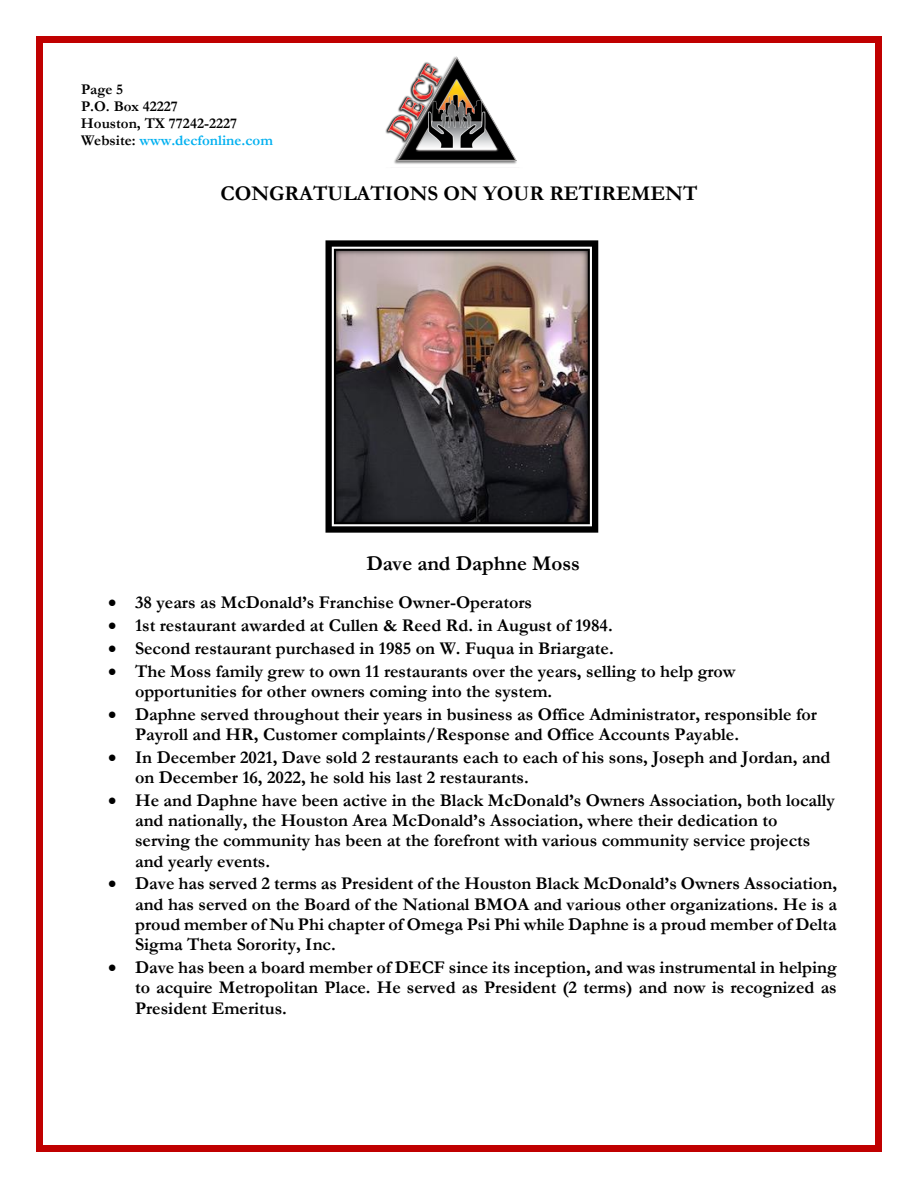
<style>
.page{position:relative;width:918px;height:1188px;background:#fff}
.page>*{position:absolute;margin:0;border:0;box-sizing:border-box;transform-origin:0 0}
.t1{font:700 21px "Garamond";color:#000}
.t2{font:700 18px/20.2px "Garamond";color:#000}
.t3{font:700 15px/16.8px "Garamond";color:#000}
.s1{color:#00b0f0}
</style>
<div class="page">
<img style="left:326px;top:240px;width:272px;height:293px">
<div style="left:36px;top:36px;width:7px;height:7px;background:#c00000"></div>
<div style="left:43px;top:36px;width:832px;height:7px;background:#c00000"></div>
<div style="left:875px;top:36px;width:7px;height:7px;background:#c00000"></div>
<div style="left:36px;top:43px;width:7px;height:1103px;background:#c00000"></div>
<div style="left:875px;top:43px;width:7px;height:1103px;background:#c00000"></div>
<div style="left:36px;top:1146px;width:7px;height:6px;background:#c00000"></div>
<div style="left:43px;top:1146px;width:832px;height:6px;background:#c00000"></div>
<div style="left:875px;top:1146px;width:7px;height:6px;background:#c00000"></div>
<img style="left:385px;top:56px;width:132px;height:108px">
<p class="t3" style="left:81px;top:81px;width:194px">Page 5<br>P.O. Box 42227<br>Houston, TX 77242-2227<br>Website: <span class="s1">www.decfonline.com</span></p>
<p class="t1" style="left:221px;top:179px;width:478px">CONGRATULATIONS ON YOUR RETIREMENT</p>
<p class="t1" style="left:366px;top:549px;width:215px">Dave and Daphne Moss</p>
<p class="t2" style="left:108px;top:592px;width:426px">• 38 years as McDonald’s Franchise Owner-Operators</p>
<p class="t2" style="left:108px;top:615px;width:506px">• 1st restaurant awarded at Cullen &amp; Reed Rd. in August of 1984.</p>
<p class="t2" style="left:108px;top:638px;width:507px">• Second restaurant purchased in 1985 on W. Fuqua in Briargate.</p>
<p class="t2" style="left:135px;top:661px;width:602px;text-indent:-27px">• The Moss family grew to own 11 restaurants over the years, selling to help grow opportunities for other owners coming into the system.</p>
<p class="t2" style="left:135px;top:704px;width:684px;text-indent:-27px">• Daphne served throughout their years in business as Office Administrator, responsible for<br>Payroll and HR, Customer complaints/Response and Office Accounts Payable.</p>
<p class="t2" style="left:135px;top:747px;width:697px;text-indent:-27px">• In December 2021, Dave sold 2 restaurants each to each of his sons, Joseph and Jordan, and on December 16, 2022, he sold his last 2 restaurants.</p>
<p class="t2" style="left:135px;top:790px;width:701px;text-indent:-27px">• He and Daphne have been active in the Black McDonald’s Owners Association, both locally and nationally, the Houston Area McDonald’s Association, where their dedication to serving the community has been at the forefront with various community service projects and yearly events.</p>
<p class="t2" style="left:135px;top:874px;width:704px;text-align:justify;text-indent:-27px">• Dave has served 2 terms as President of the Houston Black McDonald’s Owners Association, and has served on the Board of the National BMOA and various other organizations. He is a proud member of Nu Phi chapter of Omega Psi Phi while Daphne is a proud member of Delta Sigma Theta Sorority, Inc.</p>
<p class="t2" style="left:135px;top:957px;width:703px;text-align:justify;text-indent:-27px">• Dave has been a board member of DECF since its inception, and was instrumental in helping to acquire Metropolitan Place. He served as President (2 terms) and now is recognized as President Emeritus.</p>
</div>
